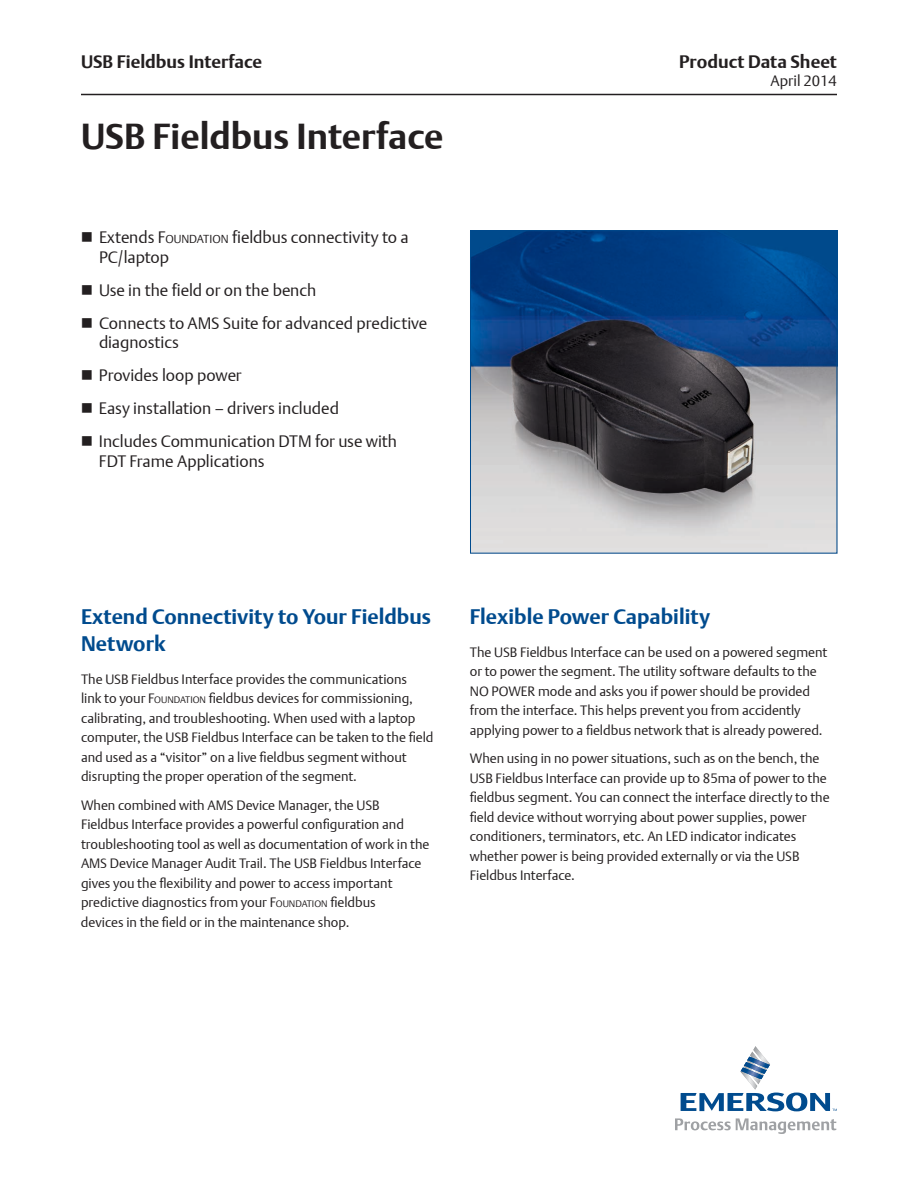
<style>
.page{position:relative;width:918px;height:1188px;background:#fff}
.page>*{position:absolute;margin:0;border:0;box-sizing:border-box;transform-origin:0 0}
.t1{font:700 36px "DTL Argo T";color:#231f20}
.t2{font:700 21px/27px "DTL Argo T";color:#004b8e}
.t3{font:700 18px "DTL Argo T";color:#231f20}
.t4{font:16.5px/33px "DTL Argo T Light";color:#231f20}
.t5{font:15px "DTL Argo T Light";color:#231f20}
.t6{font:13.5px/19.5px "DTL Argo T Light";color:#231f20}
.s1{font-size:11.55px}
.s2{font-size:9.45px}
</style>
<div class="page">
<hr style="left:81px;top:94px;width:756px;height:1px;background:#231f20">
<svg style="left:681px;top:1046px;width:156px;height:65px"></svg>
<svg style="left:675px;top:1118px;width:161px;height:16px"></svg>
<img style="left:472px;top:232px;width:363px;height:320px">
<div style="left:470px;top:230px;width:367px;height:324px;border:1px solid #004b8e"></div>
<h3 class="t3" style="left:81px;top:51px;width:183px">USB Fieldbus Interface</h3>
<h3 class="t3" style="left:679px;top:51px;width:159px">Product Data Sheet</h3>
<p class="t5" style="left:770px;top:72px;width:68px">April 2014</p>
<h1 class="t1" style="left:81px;top:115px;width:364px">USB Fieldbus Interface</h1>
<p class="t4" style="left:99px;top:227px;width:311px;line-height:19.5px">Extends F<span class="s1">OUNDATION</span> fieldbus connectivity to a<br>PC/laptop</p>
<p class="t4" style="left:99px;top:273px;width:330px">Use in the field or on the bench<br>Connects to AMS Suite for advanced predictive</p>
<p class="t4" style="left:99px;top:326px;width:300px">diagnostics<br>Provides loop power<br>Easy installation – drivers included<br>Includes Communication DTM for use with</p>
<p class="t4" style="left:99px;top:444px;width:167px">FDT Frame Applications</p>
<h2 class="t2" style="left:81px;top:603px;width:352px">Extend Connectivity to Your Fieldbus<br>Network</h2>
<p class="t6" style="left:81px;top:669px;width:354px">The USB Fieldbus Interface provides the communications<br>link to your F<span class="s2">OUNDATION</span> fieldbus devices for commissioning, calibrating, and troubleshooting. When used with a laptop computer, the USB Fieldbus Interface can be taken to the field and used as a “visitor” on a live fieldbus segment without disrupting the proper operation of the segment.</p>
<p class="t6" style="left:81px;top:795px;width:350px">When combined with AMS Device Manager, the USB Fieldbus Interface provides a powerful configuration and troubleshooting tool as well as documentation of work in the AMS Device Manager Audit Trail. The USB Fieldbus Interface gives you the flexibility and power to access important predictive diagnostics from your F<span class="s2">OUNDATION</span> fieldbus<br>devices in the field or in the maintenance shop.</p>
<h2 class="t2" style="left:470px;top:603px;width:242px">Flexible Power Capability</h2>
<p class="t6" style="left:470px;top:642px;width:359px">The USB Fieldbus Interface can be used on a powered segment or to power the segment. The utility software defaults to the NO POWER mode and asks you if power should be provided from the interface. This helps prevent you from accidently applying power to a fieldbus network that is already powered.</p>
<p class="t6" style="left:470px;top:749px;width:361px">When using in no power situations, such as on the bench, the USB Fieldbus Interface can provide up to 85ma of power to the fieldbus segment. You can connect the interface directly to the field device without worrying about power supplies, power conditioners, terminators, etc. An LED indicator indicates whether power is being provided externally or via the USB Fieldbus Interface.</p>
</div>
